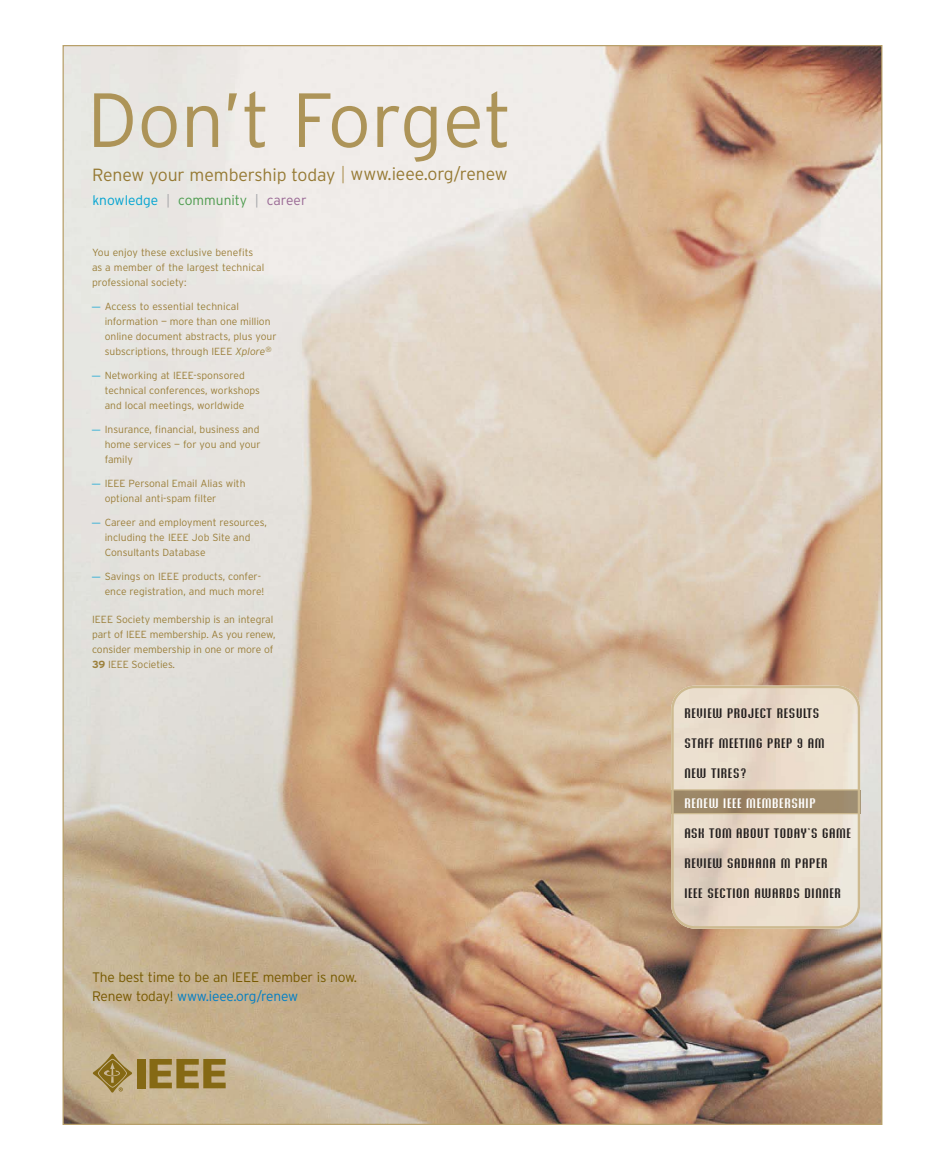
<style>
.page{position:relative;width:945px;height:1170px;background:#fff}
.page>*{position:absolute;margin:0;border:0;box-sizing:border-box;transform-origin:0 0}
.t1{font:300 76.5px "Interstate";color:#ad9458}
.t2{font:300 17.62px "Interstate";letter-spacing:-.005em;color:#967a34}
.t3{font:14.5px/30px "Digitek Plain";color:#231f1f;scale:2.86 1}
.t4{font:14.5px "Digitek Plain";color:#fff;scale:2.86 1}
.t5{font:300 13.75px/18.8px "Interstate";letter-spacing:-.015em;color:#765900}
.t6{font:300 13.75px "Interstate";color:#00a3d1}
.t7{font:300 10.25px/15px "Interstate";color:#9b7f3a}
.s1{color:#b8a06a}
.s2{color:#a6a7aa}
.s3{color:#4c9b4d}
.s4{color:#996894}
.s5{font-family:"Helvetica";font-weight:400;color:#20a9d5}
.s6{font-style:italic}
.s7{font-weight:700}
.s8{color:#007ec5}
</style>
<div class="page">
<img style="left:65px;top:47px;width:815px;height:1076px">
<div style="left:137px;top:1059px;width:8px;height:29px;background:#856914"></div>
<svg style="left:150px;top:1059px;width:76px;height:29px;background:#9d8542"></svg>
<svg style="left:93px;top:1054px;width:39px;height:39px;background:#ae9862"></svg>
<svg style="left:671px;top:686px;width:189px;height:243px;background:#e0d2be"></svg>
<h1 class="t1" style="left:87px;top:91px;width:426px">Don’t Forget</h1>
<h2 class="t2" style="left:92px;top:169px;width:417px">Renew your membership today <span class="s1">|</span> www.ieee.org/renew</h2>
<h3 class="t6" style="left:92px;top:195px;width:216px">knowledge <span class="s2">|</span> <span class="s3">community</span> <span class="s2">|</span> <span class="s4">career</span></h3>
<p class="t7" style="left:92px;top:245px;width:174px">You enjoy these exclusive benefits as a member of the largest technical professional society:</p>
<p class="t7" style="left:105px;top:299px;width:173px;text-indent:-13px"><span class="s5">—</span> Access to essential technical information — more than one million online document abstracts, plus your subscriptions, through IEEE <span class="s6">Xplore</span><sup>®</sup></p>
<p class="t7" style="left:105px;top:368px;width:157px;text-indent:-13px"><span class="s5">—</span> Networking at IEEE-sponsored technical conferences, workshops and local meetings, worldwide</p>
<p class="t7" style="left:105px;top:422px;width:157px;text-align:justify;text-indent:-13px"><span class="s5">—</span> Insurance, financial, business and home services — for you and your family</p>
<p class="t7" style="left:105px;top:476px;width:142px;text-indent:-13px"><span class="s5">—</span> IEEE Personal Email Alias with optional anti-spam filter</p>
<p class="t7" style="left:105px;top:515px;width:164px;text-indent:-13px"><span class="s5">—</span> Career and employment resources, including the IEEE Job Site and<br>Consultants Database</p>
<p class="t7" style="left:105px;top:569px;width:161px;text-indent:-13px"><span class="s5">—</span> Savings on IEEE products, confer&shy;ence registration, and much more!</p>
<p class="t7" style="left:92px;top:613px;width:185px">IEEE Society membership is an integral part of IEEE membership. As you renew, consider membership in one or more of <span class="s7">39</span> IEEE Societies.</p>
<h3 class="t5" style="left:92px;top:969px;width:267px">The best time to be an IEEE member is now.<br>Renew today! <span class="s8">www.ieee.org/renew</span></h3>
<h3 class="t3" style="left:684px;top:698px;width:51px">REVIEW PROJECT RESULTS<br>STAFF MEETING PREP 9 AM<br>NEW TIRES?</h3>
<h3 class="t4" style="left:684px;top:794px;width:48px">RENEW IEEE MEMBERSHIP</h3>
<h3 class="t3" style="left:684px;top:818px;width:60px">ASK TOM ABOUT TODAY’S GAME<br>REVIEW SADHANA M PAPER<br>IEEE SECTION AWARDS DINNER</h3>
</div>
